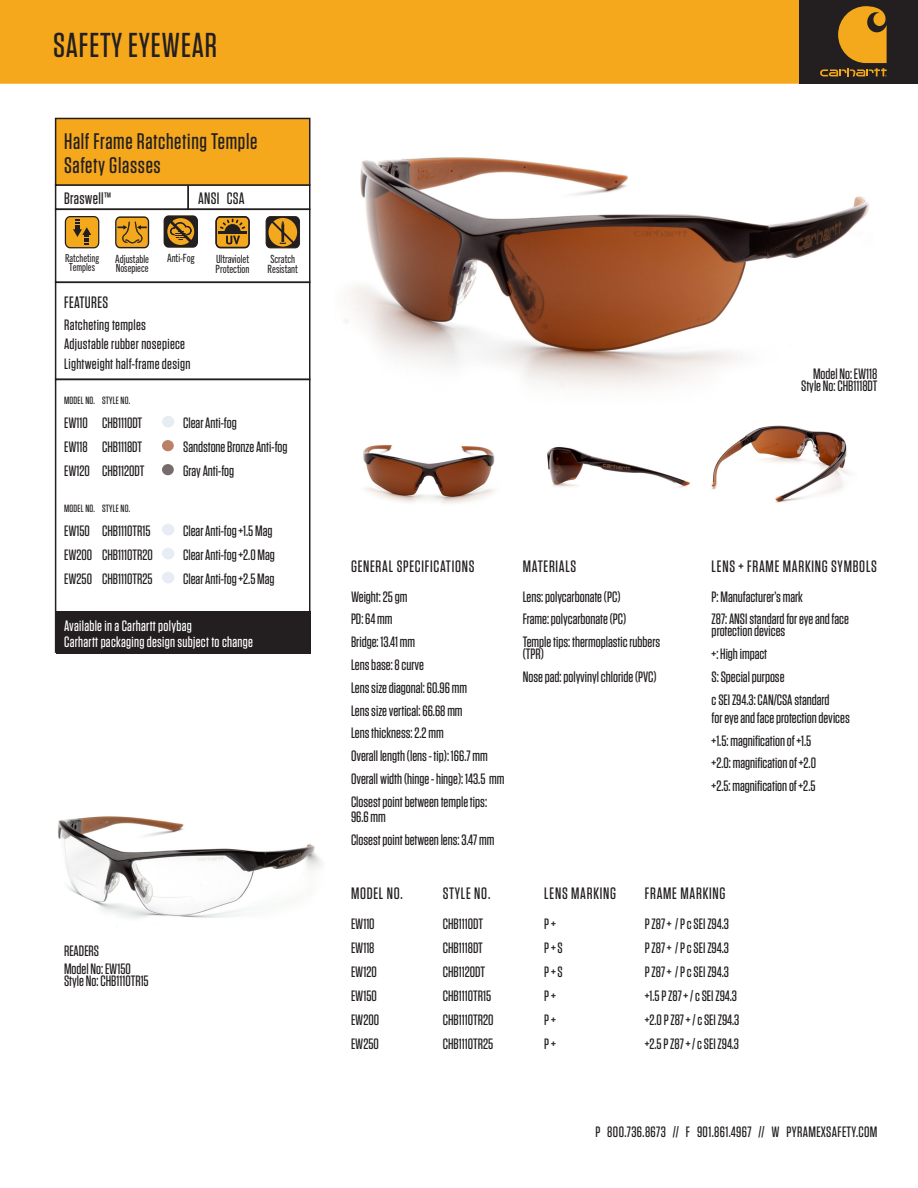
<style>
.page{position:relative;width:918px;height:1188px;background:#fff}
.page>*{position:absolute;margin:0;border:0;box-sizing:border-box;transform-origin:0 0}
.Part_No{font:500 34.5px "Tungsten";letter-spacing:.02em;color:#231f20}
.t1{font:500 22.5px/24px "Tungsten";letter-spacing:.03em;color:#231f20}
.t2{font:500 16.5px "Tungsten";letter-spacing:.045em;color:#231f20}
.t3{font:500 16.5px "Tungsten";letter-spacing:.02em;color:#231f20}
.Part_No-2{font:500 15px/15px "Tungsten";color:#231f20}
.Part_No-3{font:500 15px "Tungsten";letter-spacing:.02em;color:#231f20}
.t4{font:500 15px "Tungsten";letter-spacing:.02em;color:#fff}
.Part_No-4{font:500 15px "Tungsten";letter-spacing:.025em;color:#231f20}
.t5{font:11.4px/9.6px "Trade Gothic Next LT Pro Cm";color:#231f20}
.t6{font:11.25px/9.6px "Trade Gothic Next LT Pro Cm";color:#231f20}
.t7{font:11.1px/9.3px "Trade Gothic Next LT Pro Cm";color:#231f20;text-align:center}
.t8{font:500 10.5px "Tungsten";letter-spacing:.02em;color:#231f20}
</style>
<div class="page">
<img style="left:344px;top:157px;width:525px;height:231px">
<div style="left:0;top:0;width:799px;height:84px;background:#f5a81c"></div>
<div style="left:799px;top:0;width:119px;height:84px;background:#231f20"></div>
<div style="left:56px;top:612px;width:254px;height:42px;background:#231f20"></div>
<img style="left:547px;top:425px;width:303px;height:78px">
<img style="left:58px;top:816px;width:264px;height:103px">
<img style="left:363px;top:444px;width:132px;height:60px">
<svg style="left:162px;top:416px;width:12px;height:12px"></svg>
<svg style="left:162px;top:440px;width:12px;height:11px"></svg>
<svg style="left:162px;top:464px;width:12px;height:11px"></svg>
<svg style="left:162px;top:524px;width:12px;height:11px"></svg>
<svg style="left:162px;top:548px;width:12px;height:11px"></svg>
<svg style="left:162px;top:572px;width:12px;height:11px"></svg>
<div style="left:55px;top:379px;width:255px;height:274px;border:2px solid #231f20"></div>
<div style="left:55px;top:209px;width:255px;height:74px;border:2px solid #231f20"></div>
<div style="left:55px;top:282px;width:255px;height:98px;border:2px solid #231f20"></div>
<svg style="left:215px;top:216px;width:35px;height:32px"></svg>
<svg style="left:266px;top:216px;width:34px;height:32px"></svg>
<svg style="left:115px;top:216px;width:34px;height:32px"></svg>
<svg style="left:67px;top:218px;width:30px;height:28px"></svg>
<div style="left:65px;top:216px;width:34px;height:32px;border:1px solid #231f20;border-radius:5px"></div>
<div style="left:56px;top:118px;width:254px;height:67px;background:#f5a81c"></div>
<div style="left:55px;top:118px;width:255px;height:68px;border:2px solid #231f20"></div>
<svg style="left:820px;top:6px;width:67px;height:71px"></svg>
<svg style="left:164px;top:215px;width:34px;height:33px"></svg>
<p class="Part_No" style="left:53px;top:27px;width:165px">SAFETY EYEWEAR</p>
<p class="t1" style="left:64px;top:129px;width:195px">Half Frame Ratcheting Temple<br>Safety Glasses</p>
<p class="t3" style="left:64px;top:189px;width:49px">Braswell™</p>
<p class="t2" style="left:198px;top:189px;width:48px">ANSI CSA</p>
<p class="t7" style="left:65px;top:252px;width:35px">Ratcheting<br>Temples</p>
<p class="t6" style="left:115px;top:253px;width:35px">Adjustable<br>Nosepiece</p>
<p class="t5" style="left:167px;top:253px;width:29px">Anti-Fog</p>
<p class="t5" style="left:216px;top:253px;width:35px">Ultraviolet<br>Protection</p>
<p class="t5" style="left:268px;top:253px;width:32px">Scratch<br>Resistant</p>
<p class="t3" style="left:64px;top:294px;width:46px">FEATURES</p>
<p class="Part_No-3" style="left:64px;top:316px;width:83px">Ratcheting temples</p>
<p class="Part_No-3" style="left:64px;top:336px;width:123px">Adjustable rubber nosepiece</p>
<p class="Part_No-3" style="left:64px;top:355px;width:128px">Lightweight half-frame design</p>
<p class="t8" style="left:64px;top:395px;width:32px">MODEL NO.</p>
<p class="t8" style="left:102px;top:395px;width:30px">STYLE NO.</p>
<p class="Part_No-2" style="left:64px;top:415px;width:25px">EW110</p>
<p class="Part_No-2" style="left:102px;top:415px;width:42px">CHB1110DT</p>
<p class="Part_No-2" style="left:183px;top:415px;width:55px">Clear Anti-fog</p>
<p class="Part_No-2" style="left:64px;top:439px;width:25px">EW118</p>
<p class="Part_No-2" style="left:102px;top:439px;width:42px">CHB1118DT</p>
<p class="Part_No-2" style="left:183px;top:439px;width:106px">Sandstone Bronze Anti-fog</p>
<p class="Part_No-2" style="left:64px;top:463px;width:27px">EW120</p>
<p class="Part_No-2" style="left:102px;top:463px;width:44px">CHB1120DT</p>
<p class="Part_No-2" style="left:183px;top:463px;width:53px">Gray Anti-fog</p>
<p class="t8" style="left:64px;top:502px;width:32px">MODEL NO.</p>
<p class="t8" style="left:102px;top:502px;width:30px">STYLE NO.</p>
<p class="Part_No-2" style="left:64px;top:523px;width:27px">EW150</p>
<p class="Part_No-2" style="left:102px;top:523px;width:50px">CHB1110TR15</p>
<p class="Part_No-2" style="left:183px;top:523px;width:91px">Clear Anti-fog +1.5 Mag</p>
<p class="Part_No-2" style="left:64px;top:547px;width:30px">EW200</p>
<p class="Part_No-2" style="left:102px;top:547px;width:52px">CHB1110TR20</p>
<p class="Part_No-2" style="left:183px;top:547px;width:93px">Clear Anti-fog +2.0 Mag</p>
<p class="Part_No-2" style="left:64px;top:571px;width:29px">EW250</p>
<p class="Part_No-2" style="left:102px;top:571px;width:52px">CHB1110TR25</p>
<p class="Part_No-2" style="left:183px;top:571px;width:93px">Clear Anti-fog +2.5 Mag</p>
<p class="t4" style="left:64px;top:618px;width:129px">Available in a Carhartt polybag</p>
<p class="t4" style="left:64px;top:634px;width:190px">Carhartt packaging design subject to change</p>
<p class="Part_No-2" style="left:64px;top:943px;width:37px">READERS</p>
<p class="Part_No-2" style="left:64px;top:961px;width:68px">Model No: EW150</p>
<p class="Part_No-2" style="left:64px;top:973px;width:86px">Style No: CHB1110TR15</p>
<p class="Part_No-2" style="left:813px;top:366px;width:66px">Model No: EW118</p>
<p class="Part_No-2" style="left:801px;top:378px;width:78px">Style No: CHB1118DT</p>
<p class="t2" style="left:351px;top:558px;width:125px">GENERAL SPECIFICATIONS</p>
<p class="Part_No-2" style="left:351px;top:589px;width:58px">Weight: 25 gm</p>
<p class="Part_No-2" style="left:351px;top:612px;width:43px">PD: 64 mm</p>
<p class="Part_No-2" style="left:351px;top:635px;width:66px">Bridge: 13.41 mm</p>
<p class="Part_No-2" style="left:351px;top:657px;width:74px">Lens base: 8 curve</p>
<p class="Part_No-2" style="left:351px;top:680px;width:118px">Lens size diagonal: 60.96 mm</p>
<p class="Part_No-2" style="left:351px;top:703px;width:113px">Lens size vertical: 66.68 mm</p>
<p class="Part_No-2" style="left:351px;top:726px;width:94px">Lens thickness: 2.2 mm</p>
<p class="Part_No-2" style="left:351px;top:749px;width:138px">Overall length (lens - tip): 166.7 mm</p>
<p class="Part_No-2" style="left:351px;top:771px;width:155px">Overall width (hinge - hinge): 143.5 mm</p>
<p class="Part_No-2" style="left:351px;top:794px;width:138px">Closest point between temple tips:<br>96.6 mm</p>
<p class="Part_No-2" style="left:351px;top:832px;width:145px">Closest point between lens: 3.47 mm</p>
<p class="t2" style="left:523px;top:558px;width:55px">MATERIALS</p>
<p class="Part_No-2" style="left:523px;top:589px;width:99px">Lens: polycarbonate (PC)</p>
<p class="Part_No-2" style="left:523px;top:612px;width:105px">Frame: polycarbonate (PC)</p>
<p class="Part_No-2" style="left:523px;top:636px;width:139px;line-height:12px">Temple tips: thermoplastic rubbers (TPR)</p>
<p class="Part_No-2" style="left:523px;top:669px;width:135px">Nose pad: polyvinyl chloride (PVC)</p>
<p class="t2" style="left:712px;top:558px;width:167px">LENS + FRAME MARKING SYMBOLS</p>
<p class="Part_No-2" style="left:712px;top:589px;width:93px">P: Manufacturer’s mark</p>
<p class="Part_No-2" style="left:712px;top:612px;width:139px">Z87: ANSI standard for eye and face</p>
<p class="Part_No-2" style="left:712px;top:624px;width:75px">protection devices</p>
<p class="Part_No-2" style="left:712px;top:647px;width:57px">+: High impact</p>
<p class="Part_No-2" style="left:712px;top:669px;width:74px">S: Special purpose</p>
<p class="Part_No-2" style="left:712px;top:692px;width:119px">c SEI Z94.3: CAN/CSA standard</p>
<p class="Part_No-2" style="left:712px;top:710px;width:140px">for eye and face protection devices</p>
<p class="Part_No-2" style="left:712px;top:733px;width:101px">+1.5: magnification of +1.5</p>
<p class="Part_No-2" style="left:712px;top:756px;width:106px">+2.0: magnification of +2.0</p>
<p class="Part_No-2" style="left:712px;top:779px;width:105px">+2.5: magnification of +2.5</p>
<p class="t2" style="left:351px;top:884px;width:53px">MODEL NO.</p>
<p class="t2" style="left:443px;top:884px;width:49px">STYLE NO.</p>
<p class="t2" style="left:544px;top:884px;width:73px">LENS MARKING</p>
<p class="t2" style="left:645px;top:884px;width:82px">FRAME MARKING</p>
<p class="Part_No-2" style="left:351px;top:916px;width:25px">EW110</p>
<p class="Part_No-2" style="left:443px;top:916px;width:42px">CHB1110DT</p>
<p class="Part_No-2" style="left:544px;top:916px;width:13px">P +</p>
<p class="Part_No-2" style="left:645px;top:916px;width:86px">P Z87 + / P c SEI Z94.3</p>
<p class="Part_No-2" style="left:351px;top:940px;width:25px">EW118</p>
<p class="Part_No-2" style="left:443px;top:940px;width:42px">CHB1118DT</p>
<p class="Part_No-2" style="left:544px;top:940px;width:20px">P + S</p>
<p class="Part_No-2" style="left:645px;top:940px;width:86px">P Z87 + / P c SEI Z94.3</p>
<p class="Part_No-2" style="left:351px;top:964px;width:27px">EW120</p>
<p class="Part_No-2" style="left:443px;top:964px;width:44px">CHB1120DT</p>
<p class="Part_No-2" style="left:544px;top:964px;width:20px">P + S</p>
<p class="Part_No-2" style="left:645px;top:964px;width:86px">P Z87 + / P c SEI Z94.3</p>
<p class="Part_No-2" style="left:351px;top:988px;width:27px">EW150</p>
<p class="Part_No-2" style="left:443px;top:988px;width:50px">CHB1110TR15</p>
<p class="Part_No-2" style="left:544px;top:988px;width:13px">P +</p>
<p class="Part_No-2" style="left:645px;top:988px;width:94px">+1.5 P Z87 + / c SEI Z94.3</p>
<p class="Part_No-2" style="left:351px;top:1012px;width:30px">EW200</p>
<p class="Part_No-2" style="left:443px;top:1012px;width:52px">CHB1110TR20</p>
<p class="Part_No-2" style="left:544px;top:1012px;width:13px">P +</p>
<p class="Part_No-2" style="left:645px;top:1012px;width:96px">+2.0 P Z87 + / c SEI Z94.3</p>
<p class="Part_No-2" style="left:351px;top:1036px;width:29px">EW250</p>
<p class="Part_No-2" style="left:443px;top:1036px;width:52px">CHB1110TR25</p>
<p class="Part_No-2" style="left:544px;top:1036px;width:13px">P +</p>
<p class="Part_No-2" style="left:645px;top:1036px;width:96px">+2.5 P Z87 + / c SEI Z94.3</p>
<p class="Part_No-4" style="left:595px;top:1124px;width:284px">P 800.736.8673 // F 901.861.4967 // W PYRAMEXSAFETY.COM</p>
</div>
